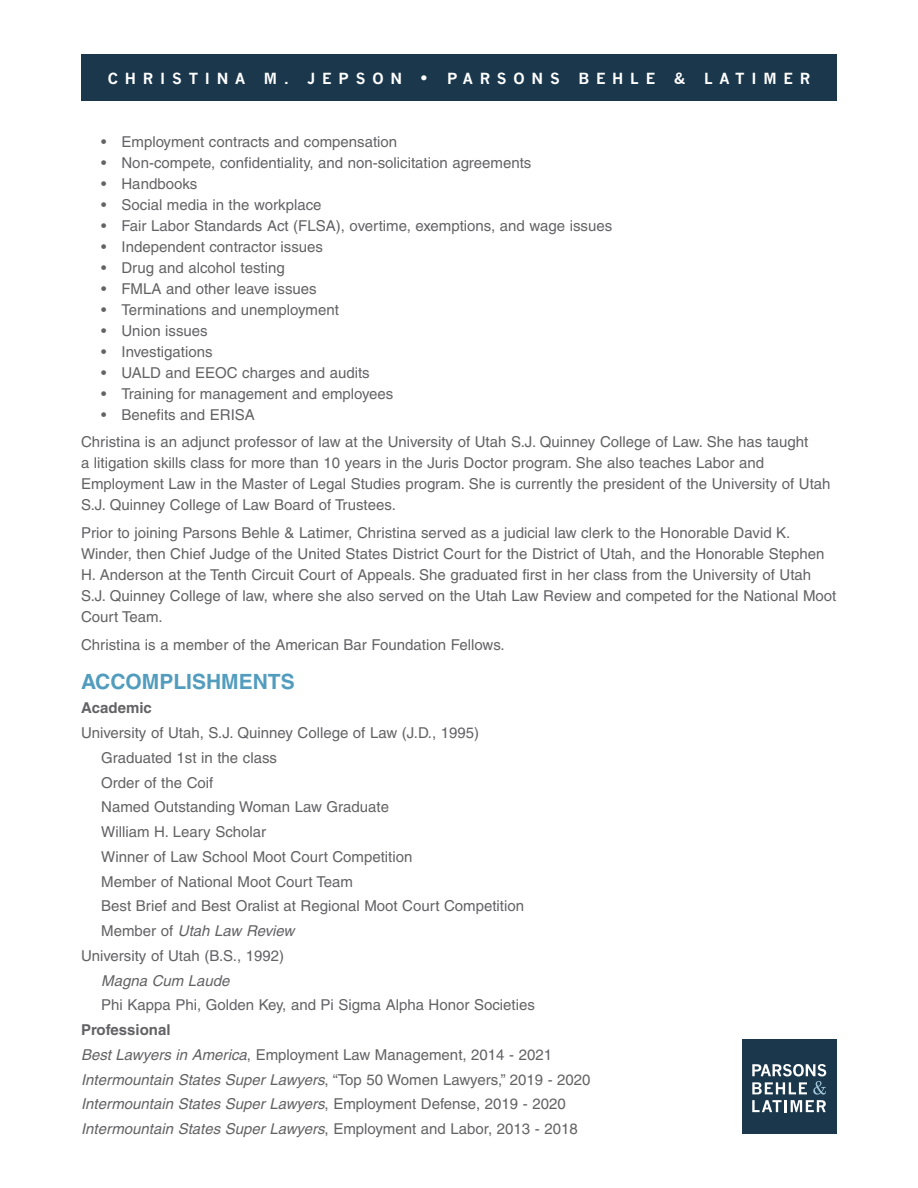
<style>
.page{position:relative;width:918px;height:1188px;background:#fff}
.page>*{position:absolute;margin:0;border:0;box-sizing:border-box;transform-origin:0 0}
.body_text{font:700 21px "Helvetica CE";color:#529cbe}
.body_text-2{font:15px/21px "Helvetica CE";color:#636366}
.Subhead{font:15px "Helvetica CE";color:#636366}
.Subhead-2{font:italic 15px "Helvetica CE";color:#636366}
.t1{font:700 15px "News Gothic";letter-spacing:.45em;color:#fff}
.Subhead-3{font:700 15px "Helvetica CE";color:#636366}
.lists{font:700 15px "Helvetica CE";color:#636366}
.s1{font-size:18px}
.s2{font-style:normal}
.s3{font-style:italic}
</style>
<div class="page">
<div style="left:742px;top:1040px;width:95px;height:94px;background:#1a374b"></div>
<svg style="left:752px;top:1064px;width:74px;height:48px"></svg>
<div style="left:81px;top:54px;width:756px;height:47px;background:#1a374b"></div>
<p class="t1" style="left:108px;top:70px;width:321px">CHRISTINA M. JEPSON <span class="s1">•</span></p>
<p class="t1" style="left:447px;top:70px;width:365px">PARSONS BEHLE &amp; LATIMER</p>
<p class="body_text-2" style="left:101px;top:131px;width:298px">• Employment contracts and compensation</p>
<p class="body_text-2" style="left:101px;top:152px;width:432px">• Non-compete, confidentiality, and non-solicitation agreements</p>
<p class="body_text-2" style="left:101px;top:173px;width:98px">• Handbooks</p>
<p class="body_text-2" style="left:101px;top:194px;width:222px">• Social media in the workplace</p>
<p class="body_text-2" style="left:101px;top:215px;width:513px">• Fair Labor Standards Act (FLSA), overtime, exemptions, and wage issues</p>
<p class="body_text-2" style="left:101px;top:236px;width:223px">• Independent contractor issues</p>
<p class="body_text-2" style="left:101px;top:257px;width:185px">• Drug and alcohol testing</p>
<p class="body_text-2" style="left:101px;top:278px;width:217px">• FMLA and other leave issues</p>
<p class="body_text-2" style="left:101px;top:299px;width:239px">• Terminations and unemployment</p>
<p class="body_text-2" style="left:101px;top:320px;width:108px">• Union issues</p>
<p class="body_text-2" style="left:101px;top:341px;width:113px">• Investigations</p>
<p class="body_text-2" style="left:101px;top:362px;width:270px">• UALD and EEOC charges and audits</p>
<p class="body_text-2" style="left:101px;top:383px;width:294px">• Training for management and employees</p>
<p class="body_text-2" style="left:101px;top:404px;width:155px">• Benefits and ERISA</p>
<p class="body_text-2" style="left:81px;top:432px;width:751px">Christina is an adjunct professor of law at the University of Utah S.J. Quinney College of Law. She has taught<br>a litigation skills class for more than 10 years in the Juris Doctor program. She also teaches Labor and Employment Law in the Master of Legal Studies program. She is currently the president of the University of Utah S.J. Quinney College of Law Board of Trustees.</p>
<p class="body_text-2" style="left:81px;top:522px;width:757px">Prior to joining Parsons Behle &amp; Latimer, Christina served as a judicial law clerk to the Honorable David K.<br>Winder, then Chief Judge of the United States District Court for the District of Utah, and the Honorable Stephen H. Anderson at the Tenth Circuit Court of Appeals. She graduated first in her class from the University of Utah S.J. Quinney College of law, where she also served on the Utah Law Review and competed for the National Moot Court Team.</p>
<p class="body_text-2" style="left:81px;top:634px;width:425px">Christina is a member of the American Bar Foundation Fellows.</p>
<p class="body_text" style="left:81px;top:668px;width:215px">ACCOMPLISHMENTS</p>
<p class="lists" style="left:81px;top:699px;width:72px">Academic</p>
<p class="Subhead" style="left:81px;top:724px;width:400px">University of Utah, S.J. Quinney College of Law (J.D., 1995)</p>
<p class="Subhead" style="left:101px;top:749px;width:177px">Graduated 1st in the class</p>
<p class="Subhead" style="left:101px;top:774px;width:114px">Order of the Coif</p>
<p class="Subhead" style="left:101px;top:798px;width:289px">Named Outstanding Woman Law Graduate</p>
<p class="Subhead" style="left:101px;top:823px;width:166px">William H. Leary Scholar</p>
<p class="Subhead" style="left:101px;top:848px;width:313px">Winner of Law School Moot Court Competition</p>
<p class="Subhead" style="left:101px;top:873px;width:253px">Member of National Moot Court Team</p>
<p class="Subhead" style="left:101px;top:897px;width:424px">Best Brief and Best Oralist at Regional Moot Court Competition</p>
<p class="Subhead-2" style="left:101px;top:922px;width:195px"><span class="s2">Member of</span> Utah Law Review</p>
<p class="Subhead" style="left:81px;top:947px;width:205px">University of Utah (B.S., 1992)</p>
<p class="Subhead-2" style="left:101px;top:972px;width:130px">Magna Cum Laude</p>
<p class="Subhead" style="left:101px;top:996px;width:435px">Phi Kappa Phi, Golden Key, and Pi Sigma Alpha Honor Societies</p>
<p class="Subhead-3" style="left:81px;top:1021px;width:91px">Professional</p>
<p class="Subhead" style="left:81px;top:1046px;width:473px"><span class="s3">Best Lawyers in America</span>, Employment Law Management, 2014 - 2021</p>
<p class="Subhead-2" style="left:81px;top:1071px;width:511px">Intermountain States Super Lawyers<span class="s2">, “Top 50 Women Lawyers,” 2019 - 2020</span></p>
<p class="Subhead-2" style="left:81px;top:1095px;width:486px">Intermountain States Super Lawyers<span class="s2">, Employment Defense, 2019 - 2020</span></p>
<p class="Subhead-2" style="left:81px;top:1120px;width:498px">Intermountain States Super Lawyers<span class="s2">, Employment and Labor, 2013 - 2018</span></p>
</div>
